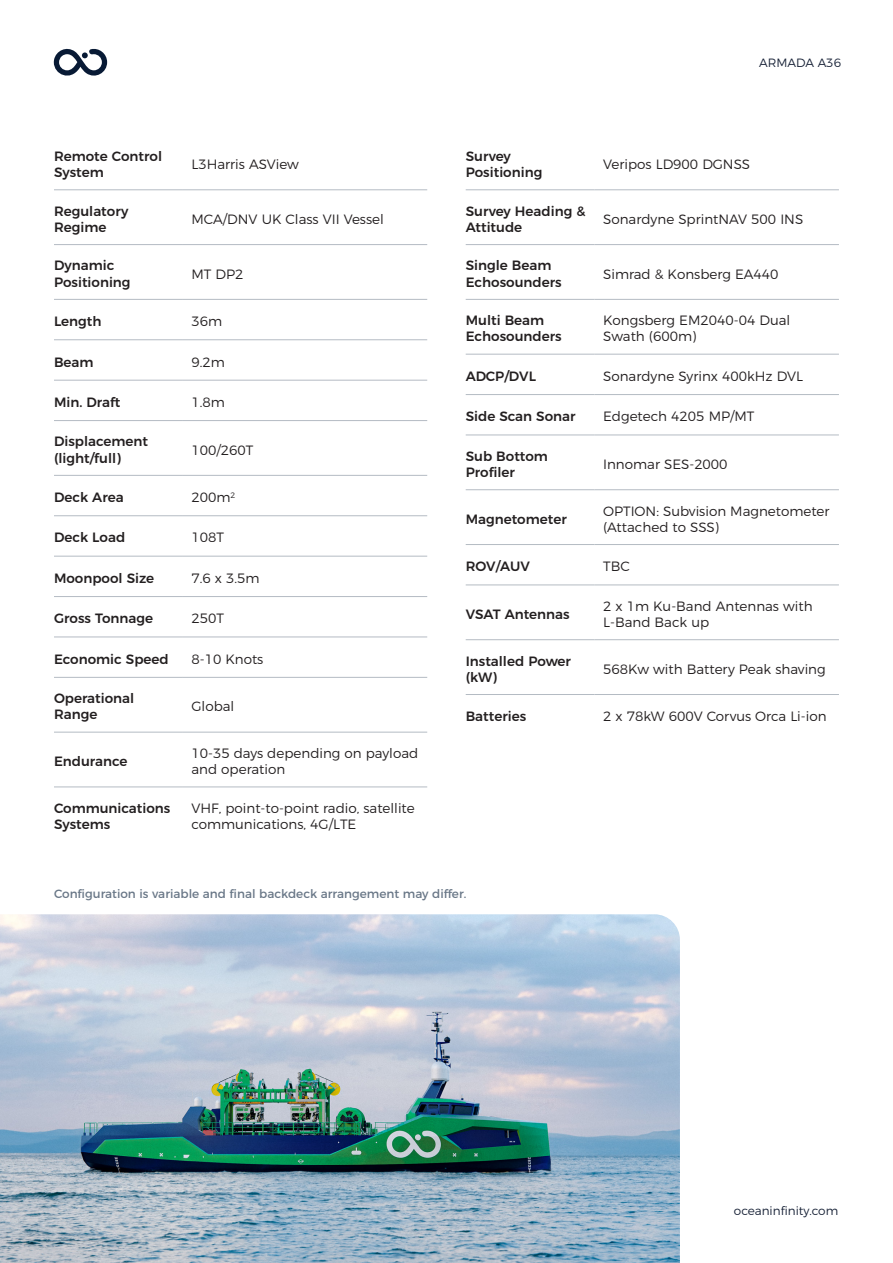
<style>
.page{position:relative;width:893px;height:1263px;background:#fff}
.page>*{position:absolute;margin:0;border:0;box-sizing:border-box;transform-origin:0 0}
.Spec_-_value{font:300 13.5px/16.2px "Montserrat";color:#231f20}
.Spec_-_title{font:500 13.5px/16.2px "Montserrat";color:#231f20}
.Description_-_emphasis{font:12px "Montserrat";color:#697787}
.t1{font:300 12px "Montserrat";color:#172136}
</style>
<div class="page">
<svg style="left:54px;top:48px;width:53px;height:28px"></svg>
<hr style="left:54px;top:244px;width:129px;height:1px;background:#b4bbc3">
<hr style="left:183px;top:244px;width:244px;height:1px;background:#b4bbc3">
<hr style="left:54px;top:299px;width:129px;height:1px;background:#b4bbc3">
<hr style="left:183px;top:299px;width:244px;height:1px;background:#b4bbc3">
<hr style="left:54px;top:339px;width:129px;height:1px;background:#b4bbc3">
<hr style="left:183px;top:339px;width:244px;height:1px;background:#b4bbc3">
<hr style="left:54px;top:475px;width:129px;height:1px;background:#b4bbc3">
<hr style="left:183px;top:475px;width:244px;height:1px;background:#b4bbc3">
<hr style="left:54px;top:515px;width:129px;height:1px;background:#b4bbc3">
<hr style="left:183px;top:515px;width:244px;height:1px;background:#b4bbc3">
<hr style="left:54px;top:596px;width:129px;height:1px;background:#b4bbc3">
<hr style="left:183px;top:596px;width:244px;height:1px;background:#b4bbc3">
<hr style="left:54px;top:636px;width:129px;height:1px;background:#b4bbc3">
<hr style="left:183px;top:636px;width:244px;height:1px;background:#b4bbc3">
<hr style="left:54px;top:732px;width:129px;height:1px;background:#b4bbc3">
<hr style="left:183px;top:732px;width:244px;height:1px;background:#b4bbc3">
<hr style="left:54px;top:786px;width:129px;height:1px;background:#b4bbc3">
<hr style="left:183px;top:786px;width:244px;height:1px;background:#b4bbc3">
<hr style="left:54px;top:556px;width:129px;height:1px;background:#b4bbc3">
<hr style="left:183px;top:556px;width:244px;height:1px;background:#b4bbc3">
<hr style="left:54px;top:189px;width:129px;height:1px;background:#b4bbc3">
<hr style="left:183px;top:189px;width:244px;height:1px;background:#b4bbc3">
<hr style="left:54px;top:420px;width:129px;height:1px;background:#b4bbc3">
<hr style="left:183px;top:420px;width:244px;height:1px;background:#b4bbc3">
<hr style="left:54px;top:380px;width:129px;height:1px;background:#b4bbc3">
<hr style="left:183px;top:380px;width:244px;height:1px;background:#b4bbc3">
<hr style="left:54px;top:677px;width:129px;height:1px;background:#b4bbc3">
<hr style="left:183px;top:677px;width:244px;height:1px;background:#b4bbc3">
<img style="left:0;top:914px;width:680px;height:349px">
<hr style="left:466px;top:189px;width:129px;height:1px;background:#b4bbc3">
<hr style="left:595px;top:189px;width:244px;height:1px;background:#b4bbc3">
<hr style="left:466px;top:299px;width:129px;height:1px;background:#b4bbc3">
<hr style="left:595px;top:299px;width:244px;height:1px;background:#b4bbc3">
<hr style="left:466px;top:354px;width:129px;height:1px;background:#b4bbc3">
<hr style="left:595px;top:354px;width:244px;height:1px;background:#b4bbc3">
<hr style="left:466px;top:394px;width:129px;height:1px;background:#b4bbc3">
<hr style="left:595px;top:394px;width:244px;height:1px;background:#b4bbc3">
<hr style="left:466px;top:435px;width:129px;height:1px;background:#b4bbc3">
<hr style="left:595px;top:435px;width:244px;height:1px;background:#b4bbc3">
<hr style="left:466px;top:489px;width:129px;height:1px;background:#b4bbc3">
<hr style="left:595px;top:489px;width:244px;height:1px;background:#b4bbc3">
<hr style="left:466px;top:544px;width:129px;height:1px;background:#b4bbc3">
<hr style="left:595px;top:544px;width:244px;height:1px;background:#b4bbc3">
<hr style="left:466px;top:584px;width:129px;height:1px;background:#b4bbc3">
<hr style="left:595px;top:584px;width:244px;height:1px;background:#b4bbc3">
<hr style="left:466px;top:639px;width:129px;height:1px;background:#b4bbc3">
<hr style="left:595px;top:639px;width:244px;height:1px;background:#b4bbc3">
<hr style="left:466px;top:694px;width:129px;height:1px;background:#b4bbc3">
<hr style="left:595px;top:694px;width:244px;height:1px;background:#b4bbc3">
<hr style="left:466px;top:244px;width:129px;height:1px;background:#b4bbc3">
<hr style="left:595px;top:244px;width:244px;height:1px;background:#b4bbc3">
<p class="Spec_-_title" style="left:54px;top:147px;width:110px">Remote Control<br>System</p>
<p class="Spec_-_value" style="left:191px;top:155px;width:109px">L3Harris ASView</p>
<p class="Spec_-_title" style="left:54px;top:202px;width:76px">Regulatory<br>Regime</p>
<p class="Spec_-_value" style="left:191px;top:210px;width:194px">MCA/DNV UK Class VII Vessel</p>
<p class="Spec_-_title" style="left:54px;top:256px;width:78px">Dynamic<br>Positioning</p>
<p class="Spec_-_value" style="left:191px;top:264px;width:54px">MT DP2</p>
<p class="Spec_-_title" style="left:54px;top:312px;width:49px">Length</p>
<p class="Spec_-_value" style="left:191px;top:312px;width:32px">36m</p>
<p class="Spec_-_title" style="left:54px;top:352px;width:41px">Beam</p>
<p class="Spec_-_value" style="left:191px;top:352px;width:35px">9.2m</p>
<p class="Spec_-_title" style="left:54px;top:393px;width:68px">Min. Draft</p>
<p class="Spec_-_value" style="left:191px;top:393px;width:35px">1.8m</p>
<p class="Spec_-_title" style="left:54px;top:432px;width:96px">Displacement (light/full)</p>
<p class="Spec_-_value" style="left:191px;top:440px;width:63px">100/260T</p>
<p class="Spec_-_title" style="left:54px;top:488px;width:71px">Deck Area</p>
<p class="Spec_-_value" style="left:191px;top:488px;width:45px">200m<sup>2</sup></p>
<p class="Spec_-_title" style="left:54px;top:528px;width:73px">Deck Load</p>
<p class="Spec_-_value" style="left:191px;top:528px;width:34px">108T</p>
<p class="Spec_-_title" style="left:54px;top:569px;width:102px">Moonpool Size</p>
<p class="Spec_-_value" style="left:191px;top:569px;width:70px">7.6 x 3.5m</p>
<p class="Spec_-_title" style="left:54px;top:609px;width:101px">Gross Tonnage</p>
<p class="Spec_-_value" style="left:191px;top:609px;width:34px">250T</p>
<p class="Spec_-_title" style="left:54px;top:650px;width:116px">Economic Speed</p>
<p class="Spec_-_value" style="left:191px;top:650px;width:73px">8-10 Knots</p>
<p class="Spec_-_title" style="left:54px;top:689px;width:82px">Operational<br>Range</p>
<p class="Spec_-_value" style="left:191px;top:697px;width:44px">Global</p>
<p class="Spec_-_title" style="left:54px;top:752px;width:75px">Endurance</p>
<p class="Spec_-_value" style="left:191px;top:744px;width:228px">10-35 days depending on payload and operation</p>
<p class="Spec_-_title" style="left:54px;top:799px;width:118px">Communications<br>Systems</p>
<p class="Spec_-_value" style="left:191px;top:799px;width:225px">VHF, point-to-point radio, satellite communications, 4G/LTE</p>
<p class="t1" style="left:759px;top:53px;width:83px">ARMADA A36</p>
<p class="Spec_-_title" style="left:466px;top:147px;width:78px">Survey<br>Positioning</p>
<p class="Spec_-_value" style="left:603px;top:155px;width:149px">Veripos LD900 DGNSS</p>
<p class="Spec_-_title" style="left:466px;top:202px;width:121px">Survey Heading &amp;<br>Attitude</p>
<p class="Spec_-_value" style="left:603px;top:210px;width:202px">Sonardyne SprintNAV 500 INS</p>
<p class="Spec_-_title" style="left:466px;top:256px;width:98px">Single Beam<br>Echosounders</p>
<p class="Spec_-_value" style="left:603px;top:264px;width:177px">Simrad &amp; Konsberg EA440</p>
<p class="Spec_-_title" style="left:466px;top:311px;width:98px">Multi Beam<br>Echosounders</p>
<p class="Spec_-_value" style="left:603px;top:311px;width:189px">Kongsberg EM2040-04 Dual<br>Swath (600m)</p>
<p class="Spec_-_title" style="left:466px;top:367px;width:72px">ADCP/DVL</p>
<p class="Spec_-_value" style="left:603px;top:367px;width:202px">Sonardyne Syrinx 400kHz DVL</p>
<p class="Spec_-_title" style="left:466px;top:407px;width:111px">Side Scan Sonar</p>
<p class="Spec_-_value" style="left:603px;top:407px;width:153px">Edgetech 4205 MP/MT</p>
<p class="Spec_-_title" style="left:466px;top:447px;width:84px">Sub Bottom<br>Profiler</p>
<p class="Spec_-_value" style="left:603px;top:455px;width:126px">Innomar SES-2000</p>
<p class="Spec_-_title" style="left:466px;top:510px;width:103px">Magnetometer</p>
<p class="Spec_-_value" style="left:603px;top:501px;width:228px">OPTION: Subvision Magnetometer (Attached to SSS)</p>
<p class="Spec_-_title" style="left:466px;top:557px;width:66px">ROV/AUV</p>
<p class="Spec_-_value" style="left:603px;top:557px;width:28px">TBC</p>
<p class="Spec_-_title" style="left:466px;top:605px;width:106px">VSAT Antennas</p>
<p class="Spec_-_value" style="left:603px;top:597px;width:211px">2 x 1m Ku-Band Antennas with<br>L-Band Back up</p>
<p class="Spec_-_title" style="left:466px;top:651px;width:107px">Installed Power (kW)</p>
<p class="Spec_-_value" style="left:603px;top:660px;width:224px">568Kw with Battery Peak shaving</p>
<p class="Spec_-_title" style="left:466px;top:707px;width:62px">Batteries</p>
<p class="Spec_-_value" style="left:603px;top:707px;width:225px">2 x 78kW 600V Corvus Orca Li-ion</p>
<p class="Description_-_emphasis" style="left:54px;top:884px;width:414px">Configuration is variable and final backdeck arrangement may differ.</p>
<p class="t1" style="left:734px;top:1201px;width:106px">oceaninfinity.com</p>
</div>
